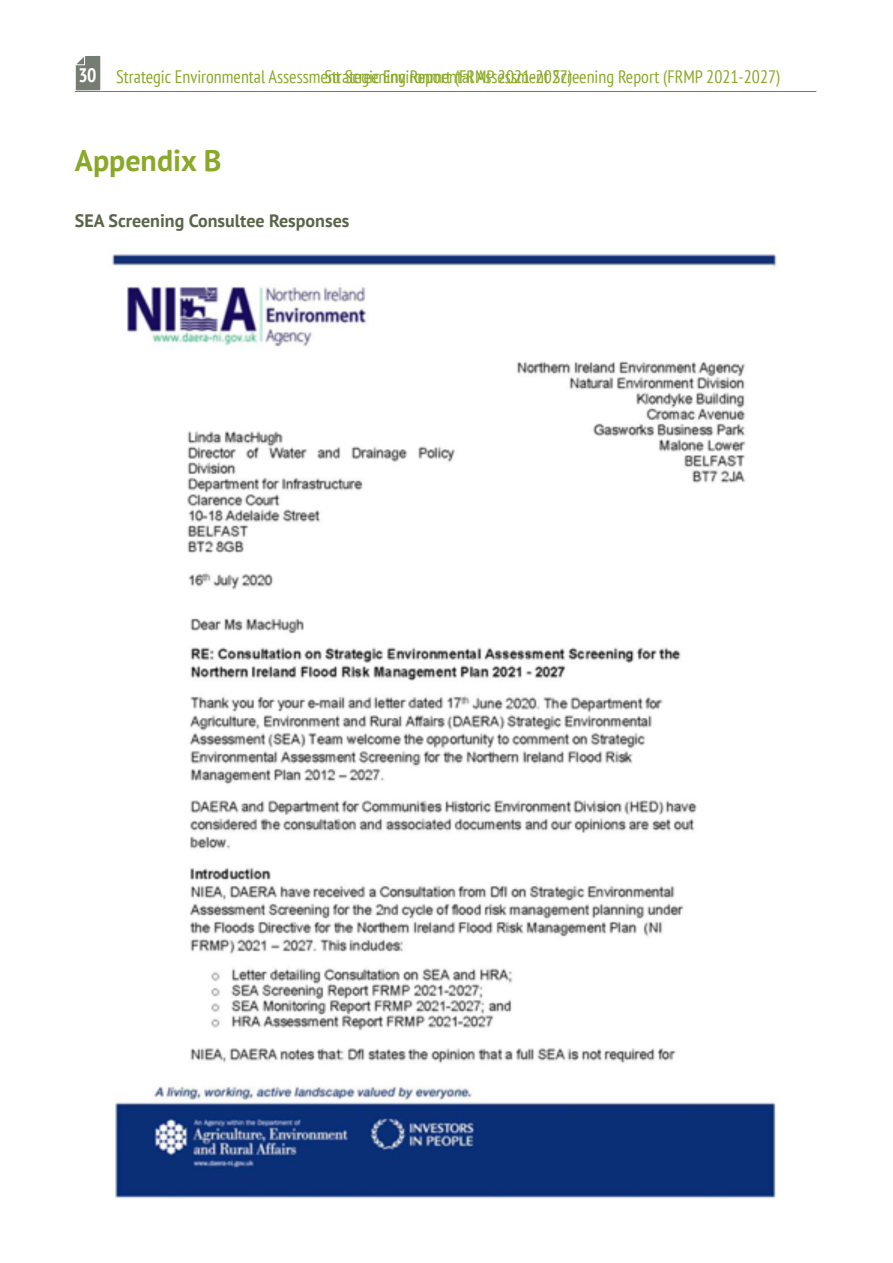
<style>
.page{position:relative;width:893px;height:1263px;background:#fff}
.page>*{position:absolute;margin:0;border:0;box-sizing:border-box;transform-origin:0 0}
.smaller_section_head{font:700 30px "PT Sans";color:#8aa82a}
.t1{font:condensed 18px "PT Sans";color:#8aa82a}
.table_name{font:700 18px "PT Sans";color:#5a654a}
.s1{font-weight:700;font-size:19.5px;color:#fff}
</style>
<div class="page">
<hr style="left:116px;top:91px;width:700px;height:1px;background:#757d72">
<svg style="left:74px;top:56px;width:27px;height:36px"></svg>
<img style="left:112px;top:254px;width:665px;height:944px">
<hr style="left:75px;top:91px;width:705px;height:1px;background:#757d72">
<p class="t1" style="left:78px;top:65px;width:495px"><span class="s1">30</span> Strategic Environmental Assessment Screeni g Report (FRMP 2021-2027)</p>
<p class="t1" style="left:325px;top:65px;width:457px">Strategic Environmental Assessment Screening Report (FRMP 2021-2027)</p>
<p class="smaller_section_head" style="left:75px;top:141px;width:148px">Appendix B</p>
<p class="table_name" style="left:75px;top:209px;width:276px">SEA Screening Consultee Responses</p>
</div>
